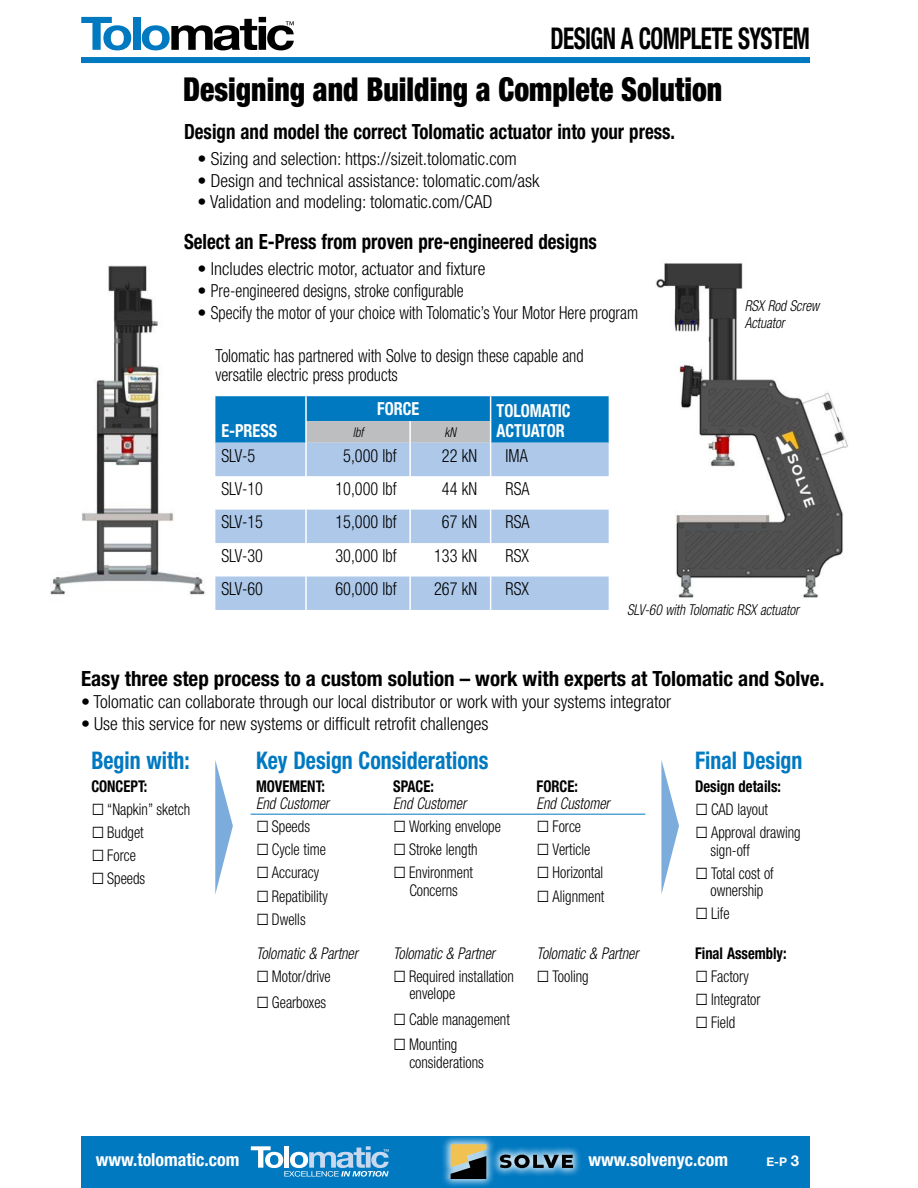
<style>
.page{position:relative;width:918px;height:1188px;background:#fff}
.page>*{position:absolute;margin:0;border:0;box-sizing:border-box;transform-origin:0 0}
.t1{font:900 condensed 33px "Helvetica Neue LT Std";color:#000;scale:.9 1}
.t2{font:700 condensed 30px "Helvetica Neue LT Std";letter-spacing:-.025em;color:#000;scale:.77 1}
.t3{font:700 condensed 24.3px "Helvetica Neue LT Std";color:#0079c1;scale:.9 1}
.t4{font:700 condensed 21px "Helvetica Neue LT Std";color:#000;scale:.9 1}
.t5{font:700 condensed 21px "Helvetica Neue LT Std";color:#000}
.t6{font:300 condensed 18px "Helvetica Neue LT Std";color:#000}
.t7{font:300 condensed 18px/19.5px "Helvetica Neue LT Std";color:#000;scale:.9 1}
.t8{font:700 condensed 18px "Helvetica Neue LT Std";color:#fff}
.t9{font:700 condensed 18px "Helvetica Neue LT Std";color:#fff;scale:.9 1}
.t10{font:300 condensed 16.2px/17.5px "Helvetica Neue LT Std";color:#000;scale:.9 1}
.t11{font:italic 300 condensed 16.2px/33.9px "Helvetica Neue LT Std";color:#000;scale:.9 1}
.t12{font:700 condensed 16.2px "Helvetica Neue LT Std";color:#000;scale:.9 1}
.t13{font:italic 300 condensed 15px/16.5px "Helvetica Neue LT Std";color:#000;scale:.9 1}
.t14{font:italic 300 condensed 13.5px "Helvetica Neue LT Std";color:#000;scale:.9 1}
.t15{font:700 12px "Helvetica Neue LT Std";color:#fff}
.s1{font-family:"Arial";font-weight:400;font-stretch:normal;font-size:24.3px}
.s2{font-family:"Arial";font-weight:400;font-style:normal;font-stretch:normal;font-size:24.3px}
.s3{font-style:normal}
.s4{font-size:15px}
</style>
<div class="page">
<div style="left:81px;top:57px;width:729px;height:6px;background:#0079c1"></div>
<div style="left:81px;top:1136px;width:729px;height:52px;background:#0079c1"></div>
<svg style="left:251px;top:1146px;width:138px;height:31px"></svg>
<div style="left:441px;top:1135px;width:141px;height:53px;background:#fff;opacity:.75"></div>
<svg style="left:500px;top:1155px;width:73px;height:13px"></svg>
<svg style="left:451px;top:1144px;width:36px;height:35px"></svg>
<hr style="left:251px;top:814px;width:137px;height:1px;background:#0079c1">
<hr style="left:388px;top:814px;width:143px;height:1px;background:#0079c1">
<hr style="left:531px;top:814px;width:114px;height:1px;background:#0079c1">
<svg style="left:215px;top:760px;width:18px;height:134px"></svg>
<svg style="left:661px;top:760px;width:18px;height:134px"></svg>
<svg style="left:81px;top:17px;width:50px;height:33px"></svg>
<div style="left:133px;top:17px;width:7px;height:33px;background:#0079c1"></div>
<svg style="left:142px;top:17px;width:152px;height:33px"></svg>
<img style="left:50px;top:265px;width:155px;height:330px">
<img style="left:656px;top:263px;width:192px;height:335px">
<svg style="left:215px;top:443px;width:394px;height:167px;fill:#adc8e9"></svg>
<svg style="left:215px;top:396px;width:394px;height:47px;background:#2d8ac2"></svg>
<hr style="left:305px;top:443px;width:2px;height:33px;background:#fff">
<hr style="left:409px;top:443px;width:2px;height:33px;background:#fff">
<hr style="left:490px;top:443px;width:1px;height:33px;background:#fff">
<hr style="left:305px;top:476px;width:2px;height:34px;background:#fff">
<hr style="left:409px;top:476px;width:2px;height:34px;background:#fff">
<hr style="left:490px;top:476px;width:1px;height:34px;background:#fff">
<hr style="left:305px;top:510px;width:2px;height:33px;background:#fff">
<hr style="left:409px;top:510px;width:2px;height:33px;background:#fff">
<hr style="left:490px;top:510px;width:1px;height:33px;background:#fff">
<hr style="left:305px;top:543px;width:2px;height:34px;background:#fff">
<hr style="left:409px;top:543px;width:2px;height:34px;background:#fff">
<hr style="left:490px;top:543px;width:1px;height:34px;background:#fff">
<hr style="left:305px;top:577px;width:2px;height:33px;background:#fff">
<hr style="left:409px;top:577px;width:2px;height:33px;background:#fff">
<hr style="left:490px;top:577px;width:1px;height:33px;background:#fff">
<h2 class="t2" style="left:551px;top:20px;width:338px">DESIGN A COMPLETE SYSTEM</h2>
<h1 class="t1" style="left:183px;top:69px;width:601px">Designing and Building a Complete Solution</h1>
<p class="t4" style="left:184px;top:119px;width:547px">Design and model the correct Tolomatic actuator into your press.</p>
<p class="t6" style="left:198px;top:148px;width:321px">• Sizing and selection: https://sizeit.tolomatic.com</p>
<p class="t6" style="left:198px;top:170px;width:344px">• Design and technical assistance: tolomatic.com/ask</p>
<p class="t6" style="left:198px;top:192px;width:297px">• Validation and modeling: tolomatic.com/CAD</p>
<p class="t4" style="left:184px;top:229px;width:460px">Select an E-Press from proven pre-engineered designs</p>
<p class="t6" style="left:198px;top:259px;width:289px">• Includes electric motor, actuator and fixture</p>
<p class="t6" style="left:198px;top:280px;width:268px">• Pre-engineered designs, stroke configurable</p>
<p class="t6" style="left:198px;top:302px;width:442px">• Specify the motor of your choice with Tolomatic’s Your Motor Here program</p>
<p class="t7" style="left:215px;top:345px;width:411px">Tolomatic has partnered with Solve to design these capable and versatile electric press products</p>
<p class="t9" style="left:221px;top:419px;width:64px">E-PRESS</p>
<p class="t9" style="left:377px;top:398px;width:48px">FORCE</p>
<p class="t9" style="left:497px;top:400px;width:84px">TOLOMATIC</p>
<p class="t14" style="left:353px;top:424px;width:13px">lbf</p>
<p class="t14" style="left:445px;top:424px;width:14px">kN</p>
<p class="t9" style="left:497px;top:419px;width:77px">ACTUATOR</p>
<p class="t7" style="left:221px;top:445px;width:39px">SLV-5</p>
<p class="t7" style="left:343px;top:445px;width:61px">5,000 lbf</p>
<p class="t7" style="left:442px;top:445px;width:41px">22 kN</p>
<p class="t7" style="left:506px;top:445px;width:26px">IMA</p>
<p class="t7" style="left:221px;top:479px;width:48px">SLV-10</p>
<p class="t7" style="left:336px;top:479px;width:69px">10,000 lbf</p>
<p class="t7" style="left:442px;top:479px;width:41px">44 kN</p>
<p class="t7" style="left:506px;top:479px;width:28px">RSA</p>
<p class="t7" style="left:221px;top:512px;width:48px">SLV-15</p>
<p class="t7" style="left:336px;top:512px;width:69px">15,000 lbf</p>
<p class="t7" style="left:442px;top:512px;width:41px">67 kN</p>
<p class="t7" style="left:506px;top:512px;width:28px">RSA</p>
<p class="t7" style="left:221px;top:546px;width:48px">SLV-30</p>
<p class="t7" style="left:336px;top:546px;width:69px">30,000 lbf</p>
<p class="t7" style="left:434px;top:546px;width:49px">133 kN</p>
<p class="t7" style="left:506px;top:546px;width:27px">RSX</p>
<p class="t7" style="left:221px;top:579px;width:48px">SLV-60</p>
<p class="t7" style="left:336px;top:579px;width:69px">60,000 lbf</p>
<p class="t7" style="left:434px;top:579px;width:49px">267 kN</p>
<p class="t7" style="left:506px;top:579px;width:27px">RSX</p>
<p class="t13" style="left:745px;top:298px;width:84px">RSX Rod Screw<br>Actuator</p>
<p class="t13" style="left:627px;top:601px;width:192px">SLV-60 with Tolomatic RSX actuator</p>
<p class="t5" style="left:81px;top:666px;width:745px">Easy three step process to a custom solution – work with experts at Tolomatic and Solve.</p>
<p class="t6" style="left:81px;top:691px;width:592px">• Tolomatic can collaborate through our local distributor or work with your systems integrator</p>
<p class="t6" style="left:81px;top:713px;width:409px">• Use this service for new systems or difficult retrofit challenges</p>
<h3 class="t3" style="left:91px;top:746px;width:111px">Begin with:</h3>
<p class="t12" style="left:91px;top:776px;width:64px">CONCEPT:</p>
<p class="t10" style="left:91px;top:800px;width:111px"><span class="s1">□</span> “Napkin” sketch</p>
<p class="t10" style="left:91px;top:823px;width:60px"><span class="s1">□</span> Budget</p>
<p class="t10" style="left:91px;top:846px;width:51px"><span class="s1">□</span> Force</p>
<p class="t10" style="left:91px;top:870px;width:61px"><span class="s1">□</span> Speeds</p>
<h3 class="t3" style="left:256px;top:746px;width:260px">Key Design Considerations</h3>
<p class="t12" style="left:256px;top:776px;width:78px">MOVEMENT:</p>
<p class="t12" style="left:393px;top:776px;width:47px">SPACE:</p>
<p class="t12" style="left:537px;top:776px;width:47px">FORCE:</p>
<p class="t11" style="left:256px;top:787px;width:83px">End Customer</p>
<p class="t11" style="left:393px;top:787px;width:83px">End Customer</p>
<p class="t11" style="left:537px;top:787px;width:83px">End Customer</p>
<p class="t10" style="left:256px;top:818px;width:61px"><span class="s1">□</span> Speeds</p>
<p class="t10" style="left:393px;top:818px;width:121px"><span class="s1">□</span> Working envelope</p>
<p class="t10" style="left:537px;top:818px;width:51px"><span class="s1">□</span> Force</p>
<p class="t10" style="left:256px;top:841px;width:79px"><span class="s1">□</span> Cycle time</p>
<p class="t10" style="left:393px;top:841px;width:95px"><span class="s1">□</span> Stroke length</p>
<p class="t10" style="left:537px;top:841px;width:61px"><span class="s1">□</span> Verticle</p>
<p class="t10" style="left:256px;top:864px;width:72px"><span class="s1">□</span> Accuracy</p>
<p class="t10" style="left:393px;top:864px;width:90px;text-align:center"><span class="s1">□</span> Environment<br>Concerns</p>
<p class="t10" style="left:537px;top:864px;width:76px"><span class="s1">□</span> Horizontal</p>
<h3 class="t3" style="left:695px;top:746px;width:121px">Final Design</h3>
<p class="t12" style="left:695px;top:776px;width:97px">Design details:</p>
<p class="t10" style="left:695px;top:800px;width:83px"><span class="s1">□</span> CAD layout</p>
<p class="t10" style="left:711px;top:823px;width:102px;text-indent:-15px"><span class="s1">□</span> Approval drawing sign-off</p>
<p class="t10" style="left:695px;top:864px;width:89px;text-align:center"><span class="s1">□</span> Total cost of ownership</p>
<p class="t10" style="left:695px;top:905px;width:40px"><span class="s1">□</span> Life</p>
<p class="t12" style="left:695px;top:943px;width:103px">Final Assembly:</p>
<p class="t10" style="left:695px;top:967px;width:61px"><span class="s1">□</span> Factory</p>
<p class="t10" style="left:695px;top:990px;width:74px"><span class="s1">□</span> Integrator</p>
<p class="t10" style="left:695px;top:1013px;width:46px"><span class="s1">□</span> Field</p>
<p class="t10" style="left:256px;top:887px;width:81px"><span class="s1">□</span> Repatibility</p>
<p class="t10" style="left:537px;top:887px;width:77px"><span class="s1">□</span> Alignment</p>
<p class="t11" style="left:256px;top:902px;width:115px"><span class="s2">□</span> <span class="s3">Dwells<br></span>Tolomatic &amp; Partner</p>
<p class="t11" style="left:393px;top:936px;width:115px">Tolomatic &amp; Partner</p>
<p class="t11" style="left:537px;top:936px;width:115px">Tolomatic &amp; Partner</p>
<p class="t10" style="left:409px;top:967px;width:118px;text-indent:-16px"><span class="s1">□</span> Required installation envelope</p>
<p class="t10" style="left:393px;top:1010px;width:131px"><span class="s1">□</span> Cable management</p>
<p class="t10" style="left:409px;top:1036px;width:84px;text-indent:-16px"><span class="s1">□</span> Mounting considerations</p>
<p class="t10" style="left:537px;top:967px;width:59px"><span class="s1">□</span> Tooling</p>
<p class="t10" style="left:256px;top:967px;width:85px"><span class="s1">□</span> Motor/drive</p>
<p class="t10" style="left:256px;top:993px;width:80px"><span class="s1">□</span> Gearboxes</p>
<p class="t8" style="left:96px;top:1149px;width:145px">www.tolomatic.com</p>
<p class="t8" style="left:589px;top:1149px;width:141px">www.solvenyc.com</p>
<p class="t15" style="left:767px;top:1155px;width:34px">E-P <span class="s4">3</span></p>
</div>
